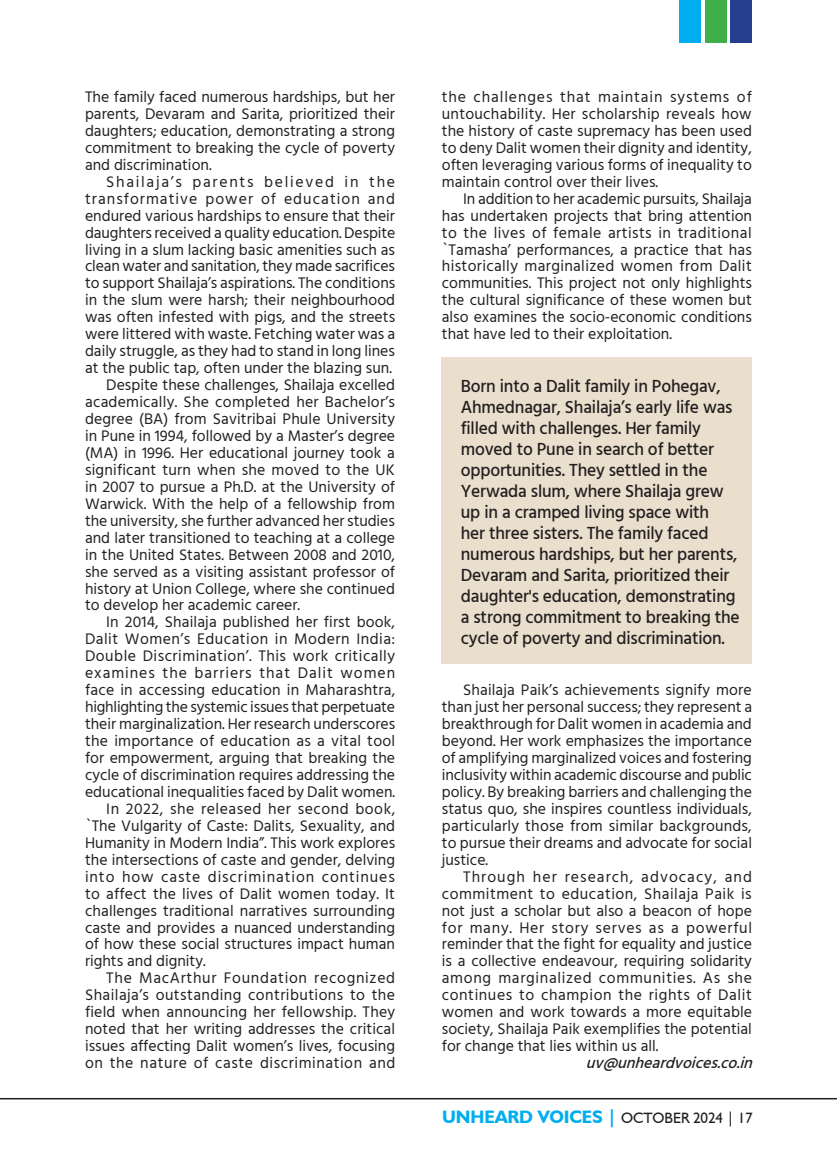
<style>
.page{position:relative;width:837px;height:1161px;background:#fff}
.page>*{position:absolute;margin:0;border:0;box-sizing:border-box;transform-origin:0 0}
.DROP_CAP{font:500 18px/21px "Hind";letter-spacing:-.01em;color:#231f20}
.t1{font:700 18px "Humanist 521 BT";letter-spacing:-.005em;color:#00aeef}
.DROP_CAP-2{font:15.75px/17px "Hind";color:#231f20;text-align:justify}
.DROP_CAP-3{font:italic 500 15.75px "Hind";color:#231f20}
.s1{font-weight:400;font-size:15px;color:#231f20}
</style>
<div class="page">
<div style="left:442px;top:357px;width:310px;height:306px;background:#eadfcd"></div>
<div style="left:680px;top:0;width:21px;height:43px;background:#00aeef"></div>
<div style="left:705px;top:0;width:21px;height:43px;background:#40ae49"></div>
<div style="left:731px;top:0;width:21px;height:43px;background:#253f8e"></div>
<hr style="left:0;top:1098px;width:837px;height:1px;background:#231f20">
<p class="DROP_CAP-2" style="left:85px;top:89px;width:312px">The family faced numerous hardships, but her parents, Devaram and Sarita, prioritized their daughters; education, demonstrating a strong commitment to breaking the cycle of poverty and discrimination.</p>
<p class="DROP_CAP-2" style="left:85px;top:174px;width:312px;text-indent:21px">Shailaja’s parents believed in the transformative power of education and endured various hardships to ensure that their daughters received a quality education. Despite living in a slum lacking basic amenities such as clean water and sanitation, they made sacrifices to support Shailaja’s aspirations. The conditions in the slum were harsh; their neighbourhood was often infested with pigs, and the streets were littered with waste. Fetching water was a daily struggle, as they had to stand in long lines at the public tap, often under the blazing sun.</p>
<p class="DROP_CAP-2" style="left:85px;top:377px;width:312px;text-indent:21px">Despite these challenges, Shailaja excelled academically. She completed her Bachelor’s degree (BA) from Savitribai Phule University in Pune in 1994, followed by a Master’s degree (MA) in 1996. Her educational journey took a significant turn when she moved to the UK in 2007 to pursue a Ph.D. at the University of Warwick. With the help of a fellowship from the university, she further advanced her studies and later transitioned to teaching at a college in the United States. Between 2008 and 2010, she served as a visiting assistant professor of history at Union College, where she continued to develop her academic career.</p>
<p class="DROP_CAP-2" style="left:85px;top:615px;width:312px;text-indent:21px">In 2014, Shailaja published her first book, Dalit Women’s Education in Modern India:<br>Double Discrimination’. This work critically examines the barriers that Dalit women face in accessing education in Maharashtra, highlighting the systemic issues that perpetuate their marginalization. Her research underscores the importance of education as a vital tool for empowerment, arguing that breaking the cycle of discrimination requires addressing the educational inequalities faced by Dalit women.</p>
<p class="DROP_CAP-2" style="left:85px;top:801px;width:312px;text-indent:21px">In 2022, she released her second book, `The Vulgarity of Caste: Dalits, Sexuality, and Humanity in Modern India”. This work explores the intersections of caste and gender, delving into how caste discrimination continues to affect the lives of Dalit women today. It challenges traditional narratives surrounding caste and provides a nuanced understanding of how these social structures impact human rights and dignity.</p>
<p class="DROP_CAP-2" style="left:85px;top:970px;width:312px;text-indent:21px">The MacArthur Foundation recognized Shailaja’s outstanding contributions to the field when announcing her fellowship. They noted that her writing addresses the critical issues affecting Dalit women’s lives, focusing on the nature of caste discrimination and</p>
<p class="DROP_CAP-2" style="left:442px;top:89px;width:312px">the challenges that maintain systems of untouchability. Her scholarship reveals how the history of caste supremacy has been used to deny Dalit women their dignity and identity, often leveraging various forms of inequality to maintain control over their lives.</p>
<p class="DROP_CAP-2" style="left:442px;top:191px;width:312px;text-indent:21px">In addition to her academic pursuits, Shailaja has undertaken projects that bring attention to the lives of female artists in traditional `Tamasha’ performances, a practice that has historically marginalized women from Dalit communities. This project not only highlights the cultural significance of these women but also examines the socio-economic conditions that have led to their exploitation.</p>
<p class="DROP_CAP" style="left:461px;top:377px;width:280px">Born into a Dalit family in Pohegav, Ahmednagar, Shailaja’s early life was filled with challenges. Her family moved to Pune in search of better opportunities. They settled in the Yerwada slum, where Shailaja grew up in a cramped living space with<br>her three sisters. The family faced numerous hardships, but her parents, Devaram and Sarita, prioritized their daughter's education, demonstrating a strong commitment to breaking the cycle of poverty and discrimination.</p>
<p class="DROP_CAP-2" style="left:442px;top:682px;width:312px;text-indent:21px">Shailaja Paik’s achievements signify more than just her personal success; they represent a breakthrough for Dalit women in academia and beyond. Her work emphasizes the importance of amplifying marginalized voices and fostering inclusivity within academic discourse and public policy. By breaking barriers and challenging the status quo, she inspires countless individuals, particularly those from similar backgrounds, to pursue their dreams and advocate for social justice.</p>
<p class="DROP_CAP-2" style="left:442px;top:869px;width:312px;text-indent:21px">Through her research, advocacy, and commitment to education, Shailaja Paik is not just a scholar but also a beacon of hope for many. Her story serves as a powerful reminder that the fight for equality and justice is a collective endeavour, requiring solidarity among marginalized communities. As she continues to champion the rights of Dalit women and work towards a more equitable society, Shailaja Paik exemplifies the potential for change that lies within us all.</p>
<p class="DROP_CAP-3" style="left:586px;top:1052px;width:174px">uv@unheardvoices.co.in</p>
<p class="t1" style="left:442px;top:1106px;width:312px">UNHEARD VOICES | <span class="s1">OCTOBER 2024 | 17</span></p>
</div>
